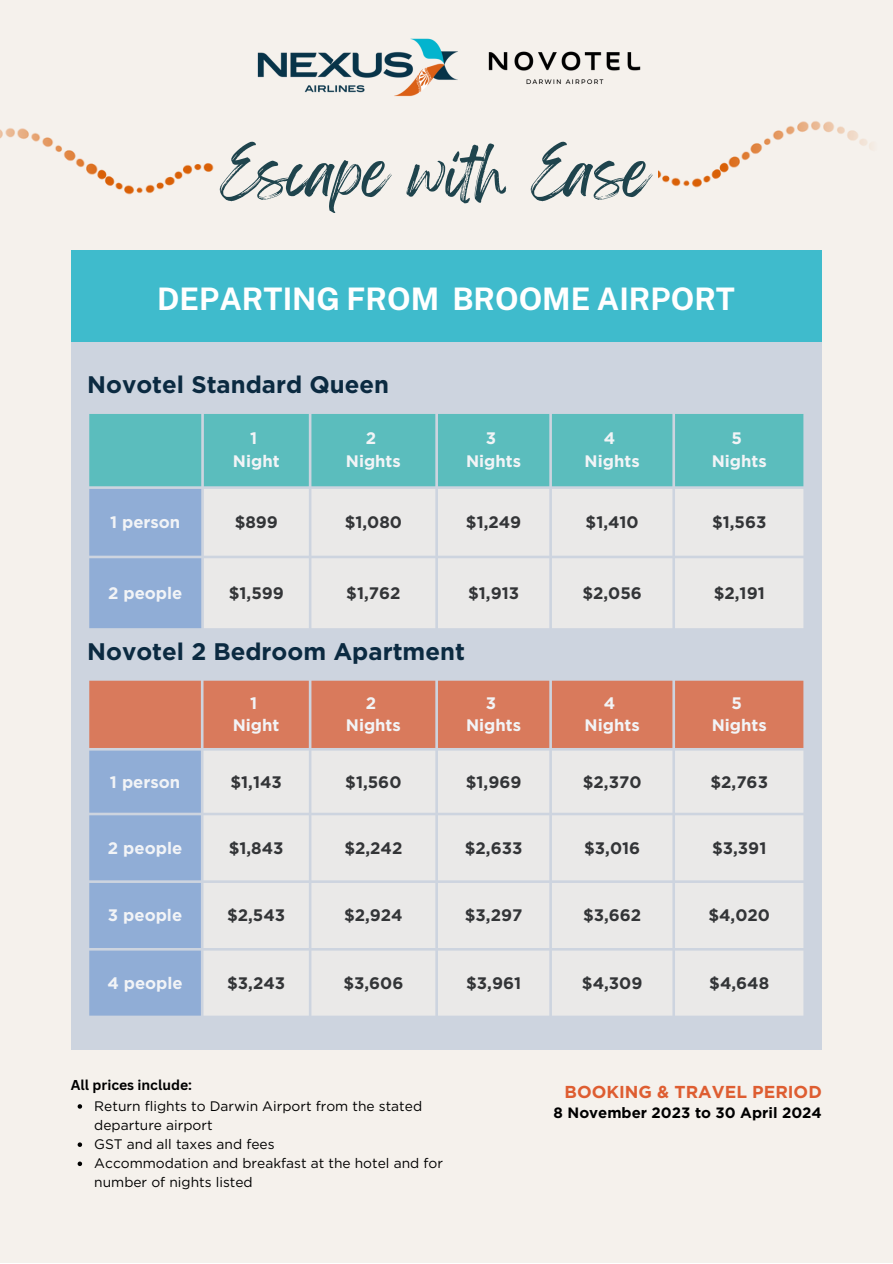
<style>
.page{position:relative;width:893px;height:1264px;background:#fff}
.page>*{position:absolute;margin:0;border:0;box-sizing:border-box;transform-origin:0 0}
.t1{font:56.55px "Feeling Passionate";color:#1f444d}
.t2{font:700 31.05px "Public Sans";color:#fff}
.t3{font:700 24px "Gotham";color:#0b2a41}
.t4{font:700 17.25px "Gotham";color:#de5d31}
.t5{font:700 16.65px "Gotham";color:#000}
.t6{font:700 16.65px/22.5px "Gotham";color:#fff;text-align:center}
.t7{font:700 15px "Gotham";color:#000}
.t8{font:700 13.95px "Canva Sans";color:#000}
.t9{font:13.8px/19px "Gotham";color:#000}
</style>
<div class="page">
<div style="left:0;top:0;width:892px;height:1262px;background:#f5f1ec"></div>
<div style="left:71px;top:257px;width:750px;height:793px;background:#cdd4df"></div>
<div style="left:71px;top:250px;width:750px;height:92px;background:#3fbbcc"></div>
<img style="left:0;top:128px;width:214px;height:67px">
<img style="left:658px;top:121px;width:213px;height:67px">
<img style="left:257px;top:38px;width:201px;height:59px">
<img style="left:488px;top:51px;width:153px;height:34px">
<svg style="left:78px;top:1104px;width:4px;height:4px"></svg>
<svg style="left:78px;top:1142px;width:4px;height:4px"></svg>
<svg style="left:78px;top:1161px;width:4px;height:4px"></svg>
<div style="left:89px;top:414px;width:714px;height:72px;background:#5bbdbd"></div>
<div style="left:89px;top:489px;width:112px;height:139px;background:#90add6"></div>
<div style="left:204px;top:489px;width:599px;height:139px;background:#eae9e8"></div>
<div style="left:89px;top:680px;width:714px;height:68px;background:#d97a5c"></div>
<svg style="left:89px;top:750px;width:112px;height:265px"></svg>
<div style="left:203px;top:750px;width:600px;height:265px;background:#eae9e8"></div>
<p class="t1" style="left:220px;top:127px;width:431px">Escape with Ease</p>
<p class="t2" style="left:157px;top:280px;width:579px">DEPARTING FROM BROOME AIRPORT</p>
<p class="t3" style="left:87px;top:370px;width:303px">Novotel Standard Queen</p>
<p class="t6" style="left:233px;top:427px;width:48px">1<br>Night</p>
<p class="t6" style="left:346px;top:427px;width:57px">2<br>Nights</p>
<p class="t6" style="left:466px;top:427px;width:57px">3<br>Nights</p>
<p class="t6" style="left:584px;top:427px;width:57px">4<br>Nights</p>
<p class="t6" style="left:711px;top:427px;width:57px">5<br>Nights</p>
<p class="t6" style="left:110px;top:511px;width:72px">1 person</p>
<p class="t5" style="left:235px;top:512px;width:45px">$899</p>
<p class="t5" style="left:345px;top:512px;width:59px">$1,080</p>
<p class="t5" style="left:466px;top:512px;width:57px">$1,249</p>
<p class="t5" style="left:585px;top:512px;width:55px">$1,410</p>
<p class="t5" style="left:712px;top:512px;width:56px">$1,563</p>
<p class="t6" style="left:108px;top:581px;width:76px">2 people</p>
<p class="t5" style="left:229px;top:582px;width:57px">$1,599</p>
<p class="t5" style="left:346px;top:582px;width:56px">$1,762</p>
<p class="t5" style="left:468px;top:582px;width:52px">$1,913</p>
<p class="t5" style="left:582px;top:582px;width:61px">$2,056</p>
<p class="t5" style="left:713px;top:582px;width:52px">$2,191</p>
<p class="t3" style="left:87px;top:637px;width:379px">Novotel 2 Bedroom Apartment</p>
<p class="t6" style="left:233px;top:691px;width:48px">1<br>Night</p>
<p class="t6" style="left:346px;top:691px;width:57px">2<br>Nights</p>
<p class="t6" style="left:466px;top:691px;width:57px">3<br>Nights</p>
<p class="t6" style="left:584px;top:691px;width:57px">4<br>Nights</p>
<p class="t6" style="left:711px;top:691px;width:57px">5<br>Nights</p>
<p class="t6" style="left:110px;top:770px;width:72px">1 person</p>
<p class="t5" style="left:230px;top:771px;width:53px">$1,143</p>
<p class="t5" style="left:345px;top:771px;width:58px">$1,560</p>
<p class="t5" style="left:466px;top:771px;width:57px">$1,969</p>
<p class="t5" style="left:582px;top:771px;width:60px">$2,370</p>
<p class="t5" style="left:710px;top:771px;width:59px">$2,763</p>
<p class="t6" style="left:108px;top:836px;width:76px">2 people</p>
<p class="t5" style="left:229px;top:837px;width:56px">$1,843</p>
<p class="t5" style="left:344px;top:837px;width:60px">$2,242</p>
<p class="t5" style="left:465px;top:837px;width:59px">$2,633</p>
<p class="t5" style="left:584px;top:837px;width:58px">$3,016</p>
<p class="t5" style="left:712px;top:837px;width:56px">$3,391</p>
<p class="t6" style="left:108px;top:903px;width:76px">3 people</p>
<p class="t5" style="left:227px;top:905px;width:60px">$2,543</p>
<p class="t5" style="left:344px;top:905px;width:60px">$2,924</p>
<p class="t5" style="left:465px;top:905px;width:59px">$3,297</p>
<p class="t5" style="left:583px;top:905px;width:60px">$3,662</p>
<p class="t5" style="left:708px;top:905px;width:63px">$4,020</p>
<p class="t6" style="left:107px;top:971px;width:77px">4 people</p>
<p class="t5" style="left:227px;top:972px;width:59px">$3,243</p>
<p class="t5" style="left:343px;top:972px;width:62px">$3,606</p>
<p class="t5" style="left:466px;top:972px;width:56px">$3,961</p>
<p class="t5" style="left:582px;top:972px;width:62px">$4,309</p>
<p class="t5" style="left:709px;top:972px;width:61px">$4,648</p>
<p class="t8" style="left:71px;top:1074px;width:123px">All prices include:</p>
<p class="t9" style="left:94px;top:1096px;width:350px">Return flights to Darwin Airport from the stated departure airport<br>GST and all taxes and fees<br>Accommodation and breakfast at the hotel and for number of nights listed</p>
<p class="t4" style="left:564px;top:1081px;width:259px">BOOKING &amp; TRAVEL PERIOD</p>
<p class="t7" style="left:553px;top:1103px;width:270px">8 November 2023 to 30 April 2024</p>
</div>
